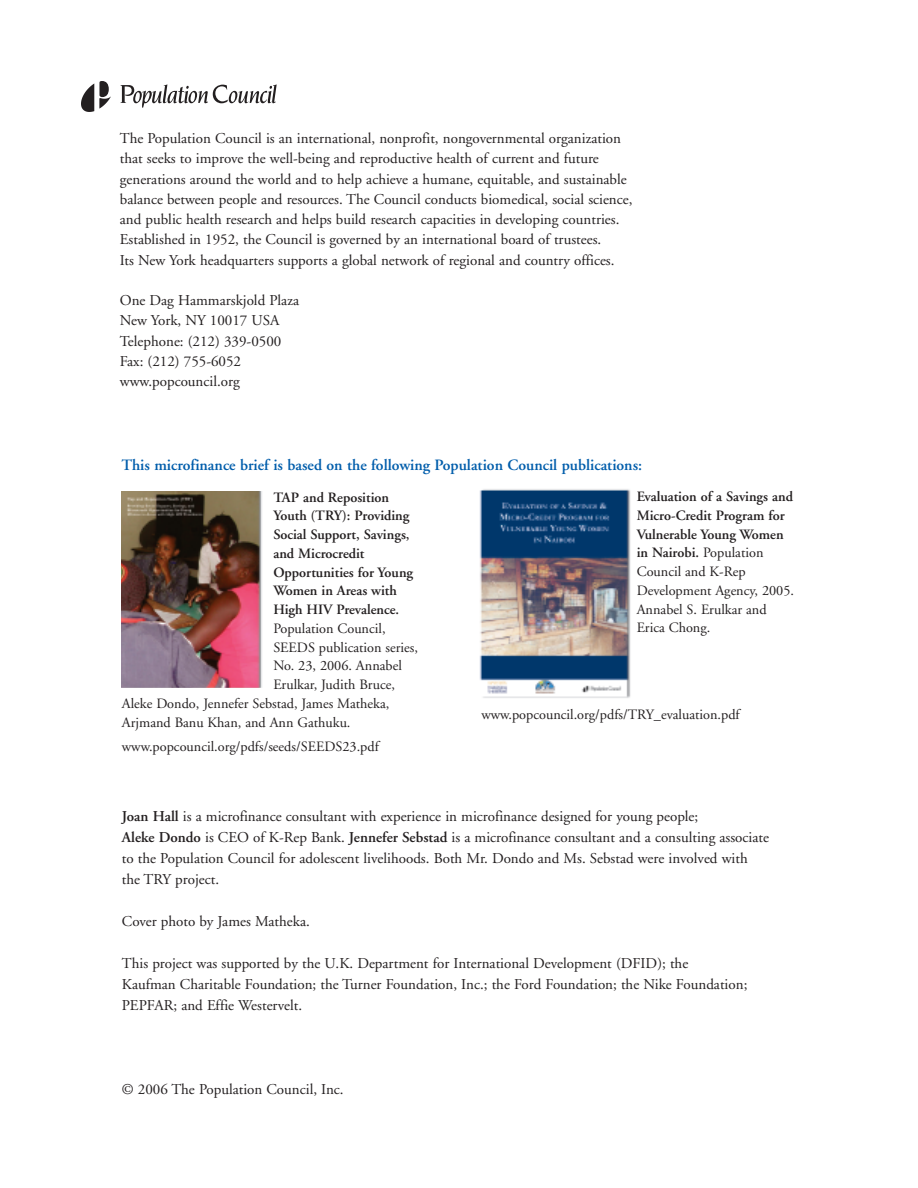
<style>
.page{position:relative;width:918px;height:1188px;background:#fff}
.page>*{position:absolute;margin:0;border:0;box-sizing:border-box;transform-origin:0 0}
.t1{font:600 15.75px "Adobe Garamond";color:#015dab}
.t2{font:15px/20.2px "Adobe Garamond";color:#231f20}
.t3{font:14.25px/18.8px "Adobe Garamond";color:#231f20}
.t4{font:600 14.25px/18.8px "Adobe Garamond";color:#231f20}
.s1{font-weight:600}
</style>
<div class="page">
<svg style="left:120px;top:84px;width:157px;height:24px"></svg>
<svg style="left:81px;top:81px;width:30px;height:31px"></svg>
<img style="left:479px;top:489px;width:152px;height:209px">
<img style="left:121px;top:491px;width:141px;height:197px">
<p class="t2" style="left:120px;top:129px;width:514px">The Population Council is an international, nonprofit, nongovernmental organization that seeks to improve the well-being and reproductive health of current and future generations around the world and to help achieve a humane, equitable, and sustainable balance between people and resources. The Council conducts biomedical, social science, and public health research and helps build research capacities in developing countries.<br>Established in 1952, the Council is governed by an international board of trustees.<br>Its New York headquarters supports a global network of regional and country offices.</p>
<p class="t2" style="left:120px;top:291px;width:181px">One Dag Hammarskjold Plaza<br>New York, NY 10017 USA<br>Telephone: (212) 339-0500<br>Fax: (212) 755-6052 www.popcouncil.org</p>
<p class="t1" style="left:121px;top:459px;width:522px">This microfinance brief is based on the following Population Council publications:</p>
<p class="t4" style="left:273px;top:489px;width:141px">TAP and Reposition<br>Youth (TRY): Providing<br>Social Support, Savings, and Microcredit<br>Opportunities for Young<br>Women in Areas with<br>High HIV Prevalence.</p>
<p class="t3" style="left:273px;top:620px;width:114px">Population Council,</p>
<p class="t3" style="left:273px;top:639px;width:146px">SEEDS publication series,</p>
<p class="t3" style="left:273px;top:658px;width:130px">No. 23, 2006. Annabel</p>
<p class="t3" style="left:273px;top:677px;width:123px">Erulkar, Judith Bruce,</p>
<p class="t3" style="left:122px;top:695px;width:269px">Aleke Dondo, Jennefer Sebstad, James Matheka,</p>
<p class="t3" style="left:122px;top:714px;width:230px">Arjmand Banu Khan, and Ann Gathuku.</p>
<p class="t3" style="left:122px;top:738px;width:258px">www.popcouncil.org/pdfs/seeds/SEEDS23.pdf</p>
<p class="t3" style="left:637px;top:489px;width:159px"><span class="s1">Evaluation of a Savings and<br>Micro-Credit Program for<br>Vulnerable Young Women in Nairobi.</span> Population<br>Council and K-Rep<br>Development Agency, 2005.<br>Annabel S. Erulkar and<br>Erica Chong.</p>
<p class="t3" style="left:481px;top:707px;width:260px">www.popcouncil.org/pdfs/TRY_evaluation.pdf</p>
<p class="t2" style="left:122px;top:807px;width:649px;line-height:21px"><span class="s1">Joan Hall</span> is a microfinance consultant with experience in microfinance designed for young people;<br><span class="s1">Aleke Dondo</span> is CEO of K-Rep Bank. <span class="s1">Jennefer Sebstad</span> is a microfinance consultant and a consulting associate to the Population Council for adolescent livelihoods. Both Mr. Dondo and Ms. Sebstad were involved with the TRY project.</p>
<p class="t2" style="left:122px;top:912px;width:190px">Cover photo by James Matheka.</p>
<p class="t2" style="left:122px;top:954px;width:627px;line-height:21px">This project was supported by the U.K. Department for International Development (DFID); the<br>Kaufman Charitable Foundation; the Turner Foundation, Inc.; the Ford Foundation; the Nike Foundation;<br>PEPFAR; and Effie Westervelt.</p>
<p class="t2" style="left:122px;top:1080px;width:223px">© 2006 The Population Council, Inc.</p>
</div>
